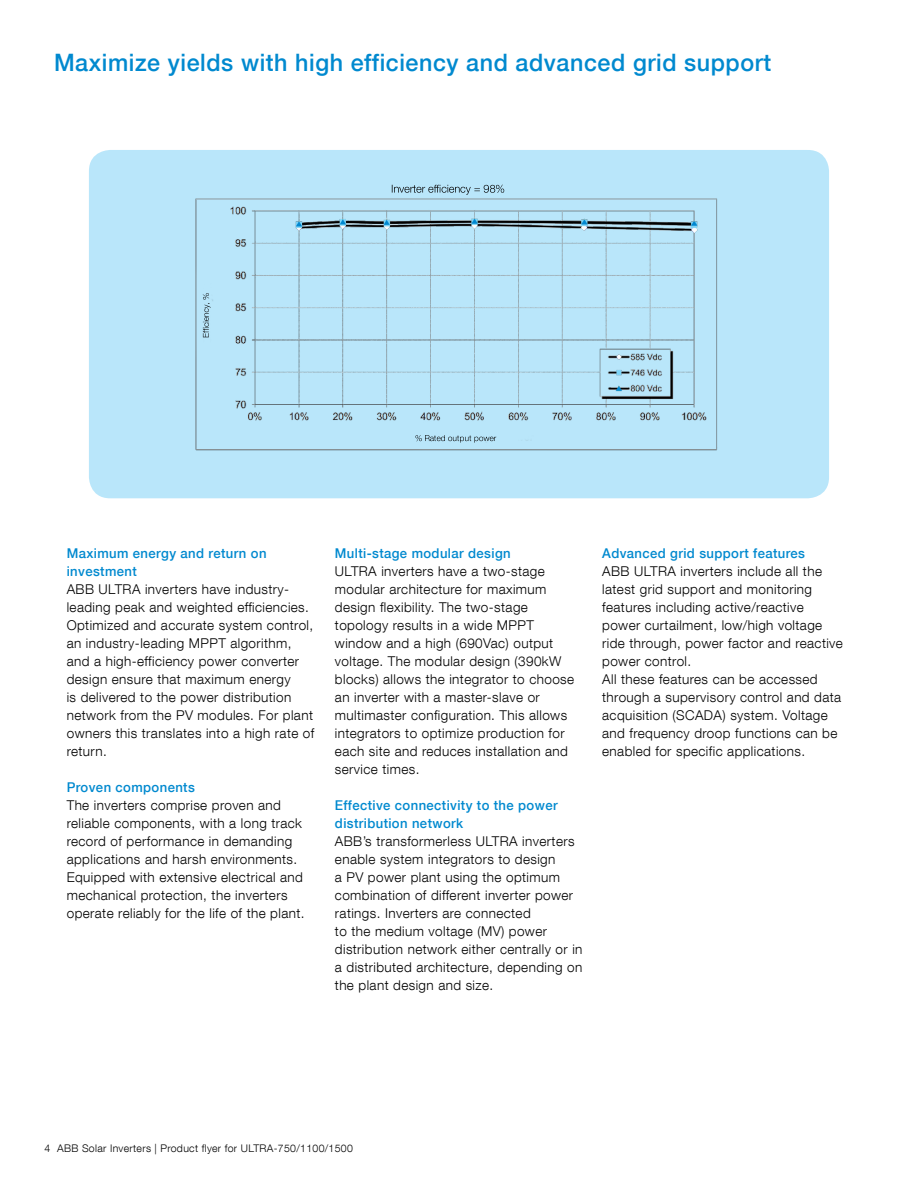
<style>
.page{position:relative;width:918px;height:1188px;background:#fff}
.page>*{position:absolute;margin:0;border:0;box-sizing:border-box;transform-origin:0 0}
.t1{font:500 24px "ABB Neue Helvetica";letter-spacing:.025em;color:#0089cf}
.t2{font:300 13.5px/18px "ABB Neue Helvetica";letter-spacing:.03em;color:#000}
.t3{font:500 13.5px/18px "ABB Neue Helvetica";letter-spacing:.03em;color:#0089cf}
.t4{font:300 10.5px "ABB Neue Helvetica";letter-spacing:.03em;color:#000}
</style>
<div class="page">
<div style="left:89px;top:150px;width:740px;height:348px;background:#b9e6fa;border-radius:21px"></div>
<img style="left:195px;top:184px;width:523px;height:267px">
<h1 class="t1" style="left:54px;top:48px;width:719px">Maximize yields with high efficiency and advanced grid support</h1>
<p class="t3" style="left:67px;top:544px;width:201px">Maximum energy and return on investment</p>
<p class="t2" style="left:67px;top:580px;width:249px">ABB ULTRA inverters have industry&shy;leading peak and weighted efficiencies.<br>Optimized and accurate system control, an industry-leading MPPT algorithm, and a high-efficiency power converter design ensure that maximum energy<br>is delivered to the power distribution network from the PV modules. For plant owners this translates into a high rate of return.</p>
<p class="t3" style="left:67px;top:778px;width:130px">Proven components</p>
<p class="t2" style="left:67px;top:796px;width:239px">The inverters comprise proven and reliable components, with a long track record of performance in demanding applications and harsh environments.<br>Equipped with extensive electrical and mechanical protection, the inverters operate reliably for the life of the plant.</p>
<p class="t3" style="left:335px;top:544px;width:177px">Multi-stage modular design</p>
<p class="t2" style="left:335px;top:562px;width:241px">ULTRA inverters have a two-stage modular architecture for maximum design flexibility. The two-stage topology results in a wide MPPT window and a high (690Vac) output voltage. The modular design (390kW blocks) allows the integrator to choose an inverter with a master-slave or multimaster configuration. This allows integrators to optimize production for each site and reduces installation and service times.</p>
<p class="t3" style="left:335px;top:796px;width:224px">Effective connectivity to the power distribution network</p>
<p class="t2" style="left:335px;top:832px;width:249px">ABB’s transformerless ULTRA inverters enable system integrators to design<br>a PV power plant using the optimum combination of different inverter power ratings. Inverters are connected<br>to the medium voltage (MV) power distribution network either centrally or in a distributed architecture, depending on the plant design and size.</p>
<p class="t3" style="left:602px;top:544px;width:204px">Advanced grid support features</p>
<p class="t2" style="left:602px;top:562px;width:242px">ABB ULTRA inverters include all the latest grid support and monitoring features including active/reactive power curtailment, low/high voltage ride through, power factor and reactive power control.<br>All these features can be accessed through a supervisory control and data acquisition (SCADA) system. Voltage and frequency droop functions can be enabled for specific applications.</p>
<p class="t4" style="left:45px;top:1142px;width:310px">4 ABB Solar Inverters | Product flyer for ULTRA-750/1100/1500</p>
</div>
